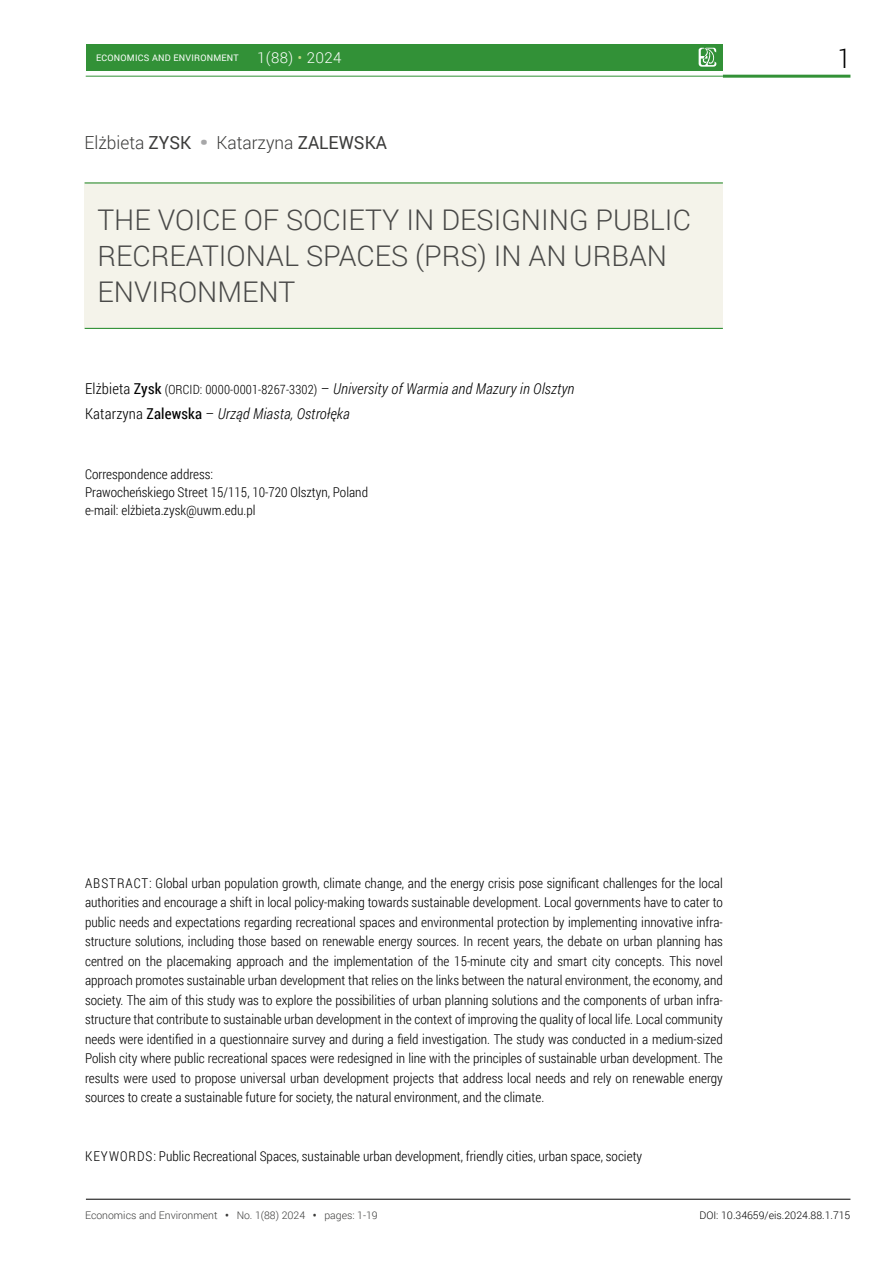
<style>
.page{position:relative;width:893px;height:1263px;background:#fff}
.page>*{position:absolute;margin:0;border:0;box-sizing:border-box;transform-origin:0 0}
.t1{font:300 28.5px/36px "Roboto";color:#494948}
.t2{font:300 27px "Roboto Condensed";color:#000}
.t3{font:300 18px "Roboto";color:#3b3b3a;scale:.96 1}
.t4{font:italic 300 15px/24.3px "Roboto Condensed";letter-spacing:.01em;color:#000}
.t5{font:300 13.5px/19.5px "Roboto Condensed";color:#000}
.t6{font:300 10.5px "Roboto";color:#3b3b3a}
.t7{font:300 10.5px "Roboto";color:#000}
.t8{font:9px "Roboto";letter-spacing:.025em;color:#fff}
.s1{font-weight:300;font-size:15px}
.s2{font-weight:300;font-size:15px;color:#c4d983}
.s3{font-weight:400}
.s4{font-weight:900;color:#a7a7a8}
.s5{font-style:normal}
.s6{font-weight:400;font-style:normal}
.s7{font-style:normal;font-size:12.75px}
.s8{font-weight:700}
</style>
<div class="page">
<div style="left:86px;top:44px;width:637px;height:26px;background:#329137"></div>
<svg style="left:699px;top:48px;width:17px;height:19px"></svg>
<hr style="left:86px;top:76px;width:637px;height:1px;background:#329137">
<hr style="left:723px;top:75px;width:127px;height:3px;background:#329137">
<hr style="left:86px;top:1199px;width:764px;height:1px;background:#000">
<div style="left:85px;top:183px;width:638px;height:145px;background:#f4f3ea"></div>
<hr style="left:85px;top:182px;width:638px;height:2px;background:#329137">
<hr style="left:85px;top:328px;width:638px;height:1px;background:#329137">
<p class="t8" style="left:96px;top:51px;width:247px">ECONOMICS AND ENVIRONMENT <span class="s1">1(88)</span> <span class="s2">•</span> <span class="s1">2024</span></p>
<h2 class="t2" style="left:838px;top:40px;width:14px">1</h2>
<h3 class="t3" style="left:85px;top:130px;width:317px">Elżbieta <span class="s3">ZYSK</span> <span class="s4">•</span> Katarzyna <span class="s3">ZALEWSKA</span></h3>
<h1 class="t1" style="left:97px;top:201px;width:595px">THE VOICE OF SOCIETY IN DESIGNING PUBLIC<br>RECREATIONAL SPACES (PRS) IN AN URBAN<br>ENVIRONMENT</h1>
<p class="t4" style="left:85px;top:376px;width:491px"><span class="s5">Elżbieta</span> <span class="s6">Zysk</span> <span class="s7">(ORCID: 0000-0001-8267-3302)</span> <span class="s5">–</span> University of Warmia and Mazury in Olsztyn<br><span class="s5">Katarzyna</span> <span class="s6">Zalewska</span> <span class="s5">–</span> Urząd Miasta, Ostrołęka</p>
<p class="t5" style="left:85px;top:465px;width:284px;line-height:18px">Correspondence address:<br>Prawocheńskiego Street 15/115, 10-720 Olsztyn, Poland e-mail: elżbieta.zysk@uwm.edu.pl</p>
<p class="t5" style="left:85px;top:873px;width:639px;text-align:justify">ABSTRACT: Global urban population growth, climate change, and the energy crisis pose significant challenges for the local authorities and encourage a shift in local policy-making towards sustainable development. Local governments have to cater to public needs and expectations regarding recreational spaces and environmental protection by implementing innovative infra&shy;structure solutions, including those based on renewable energy sources. In recent years, the debate on urban planning has centred on the placemaking approach and the implementation of the 15-minute city and smart city concepts. This novel approach promotes sustainable urban development that relies on the links between the natural environment, the economy, and society. The aim of this study was to explore the possibilities of urban planning solutions and the components of urban infra&shy;structure that contribute to sustainable urban development in the context of improving the quality of local life. Local community needs were identified in a questionnaire survey and during a field investigation. The study was conducted in a medium-sized Polish city where public recreational spaces were redesigned in line with the principles of sustainable urban development. The results were used to propose universal urban development projects that address local needs and rely on renewable energy sources to create a sustainable future for society, the natural environment, and the climate.</p>
<p class="t5" style="left:85px;top:1146px;width:559px">KEYWORDS: Public Recreational Spaces, sustainable urban development, friendly cities, urban space, society</p>
<p class="t6" style="left:85px;top:1208px;width:294px">Economics and Environment <span class="s8">•</span> No. 1(88) 2024 <span class="s8">•</span> pages: 1-19</p>
<p class="t7" style="left:699px;top:1208px;width:152px">DOI: 10.34659/eis.2024.88.1.715</p>
</div>
